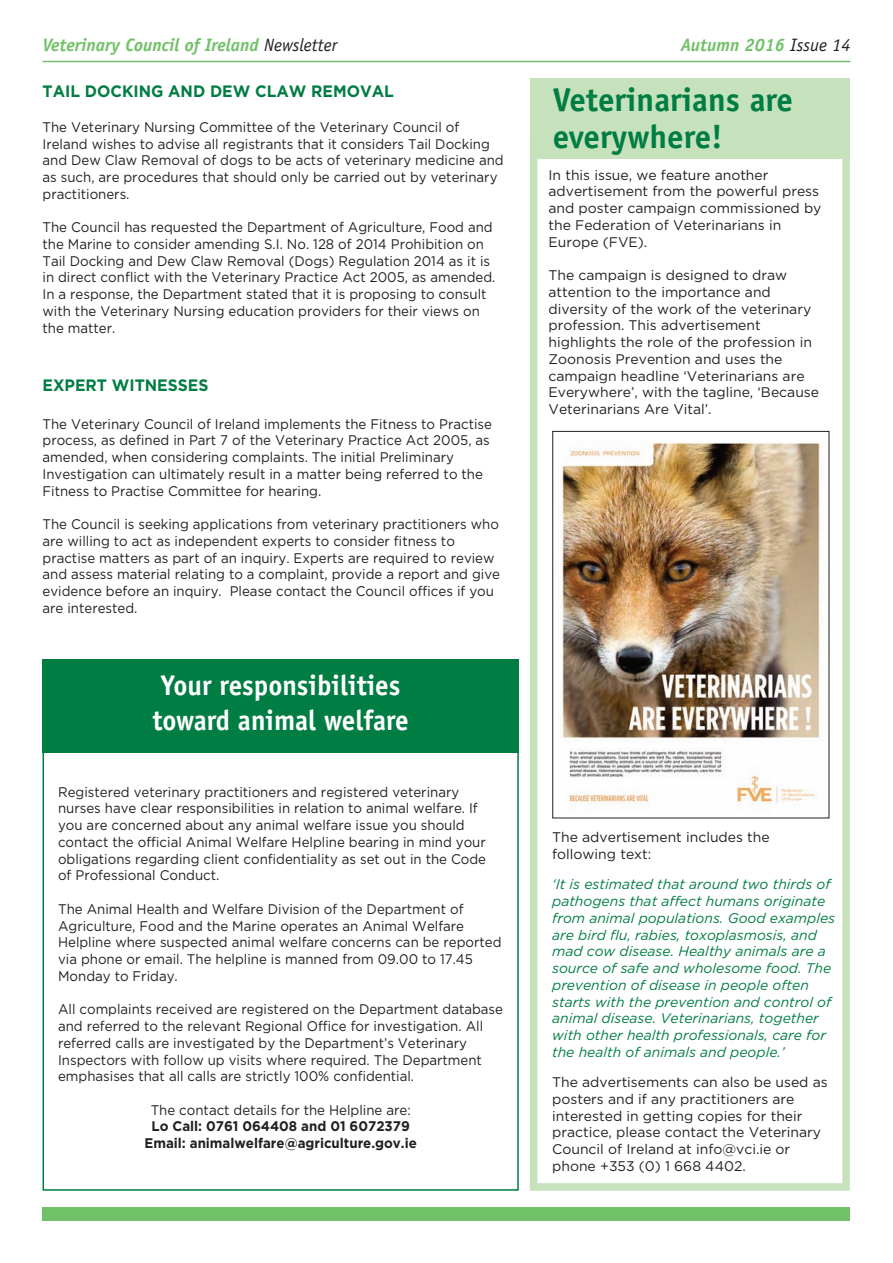
<style>
.page{position:relative;width:893px;height:1263px;background:#fff}
.page>*{position:absolute;margin:0;border:0;box-sizing:border-box;transform-origin:0 0}
.t1{font:700 33px/37.5px "Officina Sans";color:#007d43}
.t2{font:700 28.5px/34.2px "Officina Sans";color:#fff;scale:.95 1}
.t3{font:italic 700 18px "Officina Sans";color:#71c168}
.t4{font:700 16.5px "Gotham";color:#007d43;scale:.95 1}
.t5{font:13.95px/16.8px "Gotham";color:#231f20;scale:.95 1}
.t6{font:13.95px/16.8px "Gotham";color:#231f20}
.t7{font:italic 13.95px/16.8px "Gotham";color:#007d43}
.t8{font:700 13.95px/16.8px "Gotham";color:#231f20;text-align:center;scale:.95 1}
.s1{font-weight:400;color:#231f20}
.s2{font-weight:400}
</style>
<div class="page">
<hr style="left:43px;top:61px;width:807px;height:1px;background:#71c168">
<div style="left:43px;top:1207px;width:807px;height:13px;background:#71c168"></div>
<div style="left:530px;top:133px;width:320px;height:1058px;border:8px solid #c6e2bd"></div>
<div style="left:530px;top:79px;width:320px;height:80px;background:#c6e2bd"></div>
<img style="left:562px;top:442px;width:258px;height:364px">
<div style="left:552px;top:431px;width:277px;height:387px;border:1px solid #231f20"></div>
<div style="left:43px;top:659px;width:476px;height:94px;background:#007d43"></div>
<p class="t3" style="left:43px;top:38px;width:296px">Veterinary Council of Ireland <span class="s1">Newsletter</span></p>
<p class="t3" style="left:681px;top:38px;width:171px">Autumn 2016 <span class="s1">Issue 14</span></p>
<p class="t4" style="left:43px;top:85px;width:371px">TAIL DOCKING AND DEW CLAW REMOVAL</p>
<p class="t5" style="left:43px;top:119px;width:487px">The Veterinary Nursing Committee of the Veterinary Council of Ireland wishes to advise all registrants that it considers Tail Docking and Dew Claw Removal of dogs to be acts of veterinary medicine and as such, are procedures that should only be carried out by veterinary practitioners.</p>
<p class="t5" style="left:43px;top:220px;width:478px">The Council has requested the Department of Agriculture, Food and the Marine to consider amending S.I. No. 128 of 2014 Prohibition on Tail Docking and Dew Claw Removal (Dogs) Regulation 2014 as it is in direct conflict with the Veterinary Practice Act 2005, as amended.<br>In a response, the Department stated that it is proposing to consult with the Veterinary Nursing education providers for their views on the matter.</p>
<p class="t1" style="left:553px;top:84px;width:242px">Veterinarians are everywhere!</p>
<p class="t6" style="left:548px;top:167px;width:274px">In this issue, we feature another advertisement from the powerful press and poster campaign commissioned by the Federation of Veterinarians in<br>Europe (FVE).</p>
<p class="t6" style="left:548px;top:268px;width:272px">The campaign is designed to draw attention to the importance and diversity of the work of the veterinary profession. This advertisement highlights the role of the profession in Zoonosis Prevention and uses the campaign headline ‘Veterinarians are Everywhere’, with the tagline, ‘Because Veterinarians Are Vital’.</p>
<p class="t4" style="left:43px;top:379px;width:176px">EXPERT WITNESSES</p>
<p class="t5" style="left:43px;top:416px;width:475px">The Veterinary Council of Ireland implements the Fitness to Practise process, as defined in Part 7 of the Veterinary Practice Act 2005, as amended, when considering complaints. The initial Preliminary Investigation can ultimately result in a matter being referred to the Fitness to Practise Committee for hearing.</p>
<p class="t5" style="left:43px;top:517px;width:483px">The Council is seeking applications from veterinary practitioners who are willing to act as independent experts to consider fitness to practise matters as part of an inquiry. Experts are required to review and assess material relating to a complaint, provide a report and give evidence before an inquiry. Please contact the Council offices if you are interested.</p>
<p class="t2" style="left:153px;top:671px;width:271px">Your responsibilities toward animal welfare</p>
<p class="t5" style="left:58px;top:784px;width:452px">Registered veterinary practitioners and registered veterinary nurses have clear responsibilities in relation to animal welfare. If you are concerned about any animal welfare issue you should contact the official Animal Welfare Helpline bearing in mind your obligations regarding client confidentiality as set out in the Code of Professional Conduct.</p>
<p class="t5" style="left:58px;top:901px;width:468px">The Animal Health and Welfare Division of the Department of Agriculture, Food and the Marine operates an Animal Welfare Helpline where suspected animal welfare concerns can be reported via phone or email. The helpline is manned from 09.00 to 17.45<br>Monday to Friday.</p>
<p class="t5" style="left:58px;top:1002px;width:470px">All complaints received are registered on the Department database and referred to the relevant Regional Office for investigation. All referred calls are investigated by the Department’s Veterinary Inspectors with follow up visits where required. The Department emphasises that all calls are strictly 100% confidential.</p>
<p class="t8" style="left:145px;top:1102px;width:288px"><span class="s2">The contact details for the Helpline are:<br></span>Lo Call: 0761 064408 and 01 6072379<br>Email: animalwelfare@agriculture.gov.ie</p>
<p class="t6" style="left:552px;top:830px;width:219px">The advertisement includes the following text:</p>
<p class="t7" style="left:552px;top:877px;width:285px">‘It is estimated that around two thirds of pathogens that affect humans originate from animal populations. Good examples are bird flu, rabies, toxoplasmosis, and mad cow disease. Healthy animals are a source of safe and wholesome food. The prevention of disease in people often starts with the prevention and control of animal disease. Veterinarians, together with other health professionals, care for the health of animals and people.’</p>
<p class="t6" style="left:552px;top:1075px;width:277px">The advertisements can also be used as posters and if any practitioners are interested in getting copies for their practice, please contact the Veterinary Council of Ireland at info@vci.ie or phone +353 (0) 1 668 4402.</p>
</div>
